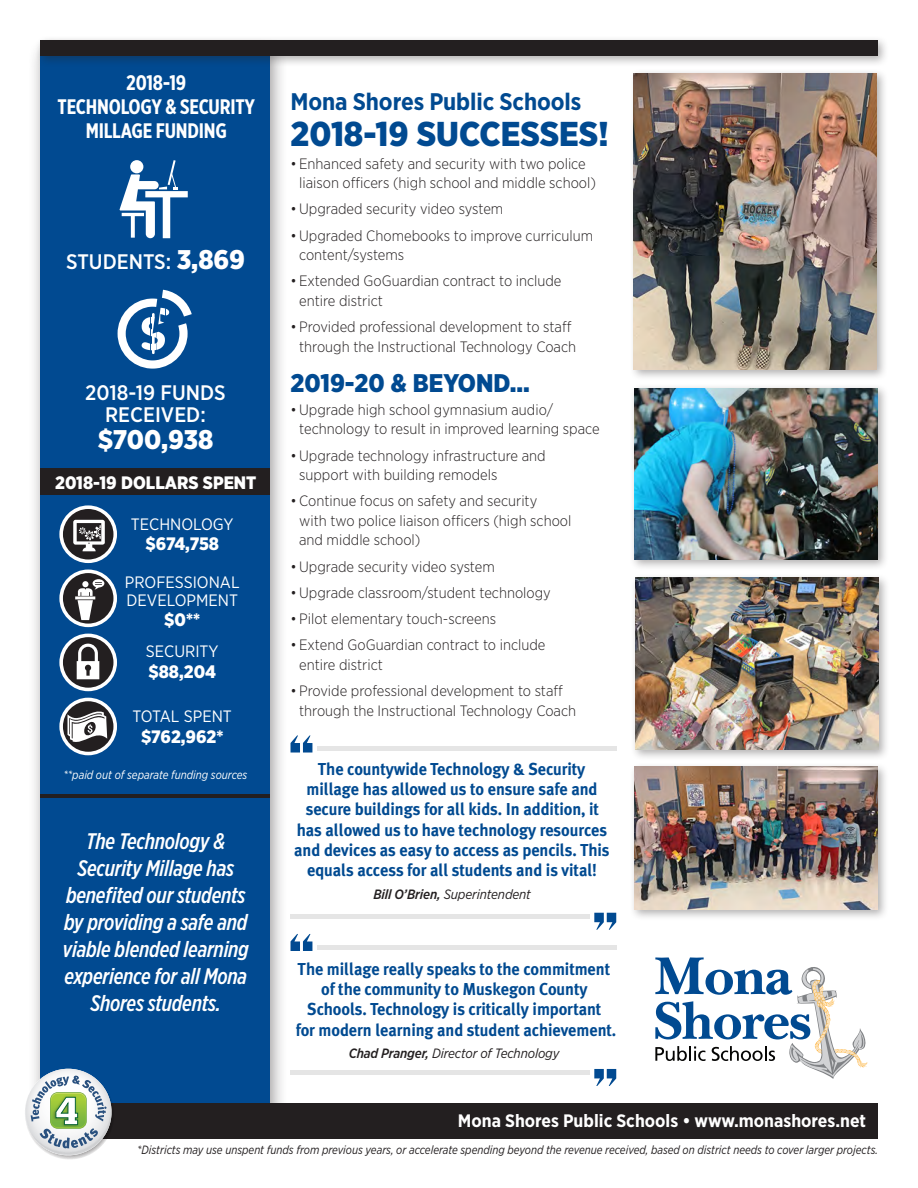
<style>
.page{position:relative;width:918px;height:1188px;background:#fff}
.page>*{position:absolute;margin:0;border:0;box-sizing:border-box;transform-origin:0 0}
.h3_Summary{font:900 34.5px "Gotham Narrow";color:#014a91}
.p_Students_funds{font:900 27px "Gotham Narrow";letter-spacing:-.01em;color:#fff}
.h3_Summary-2{font:900 25.5px "Gotham Narrow";color:#014a91}
.h3_Summary-3{font:700 24px "Gotham Narrow";letter-spacing:-.005em;color:#014a91}
.h4_School_Tag{font:italic 500 22.5px/27px "Gotham X Narrow";letter-spacing:-.01em;color:#fff;text-align:center}
.h1_general_title{font:700 21px/24px "Gotham X Narrow";letter-spacing:-.01em;color:#fff;text-align:center}
.p_Students_funds-2{font:500 21px/22.5px "Gotham Narrow";color:#fff;text-align:center}
.h5_Bottom_Tag_and_We{font:700 18px "Gotham Narrow";color:#fff}
.p_Dollars_Spent_Text{font:900 18px "Gotham Narrow";color:#fff}
.h2_Dollars_Spent{font:900 18px "Gotham Narrow";color:#fff}
.p_Quote{font:700 17.25px/20.2px "Meta Plus";letter-spacing:-.005em;color:#014a91;text-align:center;scale:.95 1}
.p_Dollars_Spent_Text-2{font:16.5px/18px "Gotham Narrow";color:#fff}
.t1{font:300 15px/19.5px "Gotham Narrow";color:#231f20}
.p_Quote_Name{font:italic 13.5px "Gotham Narrow";letter-spacing:-.01em;color:#231f20}
.p_Carry_over_Funds{font:italic 12px "Gotham Narrow";color:#231f20;scale:.94 1}
.p_Carry_over_Funds-2{font:italic 12px "Gotham Narrow";color:#fff;scale:.94 1}
.s1{font-weight:900;font-size:27px}
.s2{font-weight:500}
</style>
<div class="page">
<div style="left:28px;top:37px;width:260px;height:1097px;background:#231f20;opacity:.45"></div>
<div style="left:40px;top:52px;width:229px;height:1067px;background:#014a91"></div>
<svg style="left:61px;top:635px;width:54px;height:54px"></svg>
<div style="left:59px;top:634px;width:58px;height:57px;border:4px solid #fff;border-radius:50%"></div>
<svg style="left:77px;top:644px;width:22px;height:35px"></svg>
<svg style="left:120px;top:160px;width:68px;height:78px"></svg>
<svg style="left:61px;top:571px;width:54px;height:54px"></svg>
<div style="left:59px;top:570px;width:58px;height:57px;border:4px solid #fff;border-radius:50%"></div>
<svg style="left:75px;top:579px;width:29px;height:41px"></svg>
<svg style="left:61px;top:507px;width:54px;height:54px"></svg>
<div style="left:59px;top:505px;width:58px;height:58px;border:4px solid #fff;border-radius:50%"></div>
<svg style="left:73px;top:520px;width:32px;height:31px"></svg>
<svg style="left:118px;top:290px;width:74px;height:79px"></svg>
<svg style="left:61px;top:699px;width:54px;height:55px"></svg>
<div style="left:59px;top:698px;width:58px;height:57px;border:4px solid #fff;border-radius:50%"></div>
<svg style="left:68px;top:710px;width:39px;height:35px"></svg>
<div style="left:78px;top:1103px;width:800px;height:35px;background:#231f20"></div>
<svg style="left:25px;top:1067px;width:89px;height:92px"></svg>
<div style="left:35px;top:35px;width:854px;height:33px;background:#231f20;opacity:.35"></div>
<div style="left:40px;top:40px;width:838px;height:16px;background:#231f20"></div>
<div style="left:40px;top:469px;width:229px;height:26px;background:#231f20"></div>
<svg style="left:291px;top:735px;width:21px;height:18px"></svg>
<hr style="left:317px;top:747px;width:299px;height:4px;background:#e5e5e5">
<svg style="left:594px;top:913px;width:22px;height:17px"></svg>
<div style="left:291px;top:914px;width:299px;height:5px;background:#e5e5e5"></div>
<svg style="left:291px;top:934px;width:21px;height:17px"></svg>
<hr style="left:317px;top:945px;width:299px;height:4px;background:#e5e5e5">
<svg style="left:594px;top:1069px;width:22px;height:17px"></svg>
<div style="left:291px;top:1070px;width:299px;height:5px;background:#e5e5e5"></div>
<div style="left:629px;top:383px;width:260px;height:189px;background:#231f20;opacity:.35"></div>
<img style="left:634px;top:388px;width:244px;height:172px">
<div style="left:629px;top:68px;width:260px;height:313px;background:#231f20;opacity:.35"></div>
<img style="left:634px;top:73px;width:243px;height:296px">
<div style="left:629px;top:762px;width:260px;height:159px;background:#231f20;opacity:.35"></div>
<img style="left:634px;top:767px;width:244px;height:142px">
<div style="left:630px;top:573px;width:260px;height:188px;background:#231f20;opacity:.35"></div>
<img style="left:635px;top:578px;width:243px;height:172px">
<svg style="left:655px;top:957px;width:213px;height:122px"></svg>
<hr style="left:40px;top:795px;width:229px;height:3px;background:#231f20">
<h1 class="h1_general_title" style="left:58px;top:71px;width:199px">2018-19<br>TECHNOLOGY &amp; SECURITY<br>MILLAGE FUNDING</h1>
<p class="p_Students_funds-2" style="left:66px;top:250px;width:180px">STUDENTS: <span class="s1">3,869</span></p>
<p class="p_Students_funds-2" style="left:85px;top:381px;width:142px">2018-19 FUNDS<br>RECEIVED:</p>
<p class="p_Students_funds" style="left:98px;top:422px;width:117px">$700,938</p>
<h2 class="h2_Dollars_Spent" style="left:55px;top:471px;width:203px">2018-19 DOLLARS SPENT</h2>
<p class="p_Dollars_Spent_Text-2" style="left:131px;top:515px;width:104px">TECHNOLOGY</p>
<p class="p_Dollars_Spent_Text" style="left:145px;top:532px;width:75px">$674,758</p>
<p class="p_Dollars_Spent_Text-2" style="left:125px;top:573px;width:116px">PROFESSIONAL<br>DEVELOPMENT</p>
<p class="p_Dollars_Spent_Text" style="left:164px;top:608px;width:37px">$0**</p>
<p class="p_Dollars_Spent_Text-2" style="left:146px;top:642px;width:74px">SECURITY</p>
<p class="p_Dollars_Spent_Text" style="left:148px;top:660px;width:69px">$88,204</p>
<p class="p_Dollars_Spent_Text-2" style="left:133px;top:707px;width:101px">TOTAL SPENT</p>
<p class="p_Dollars_Spent_Text" style="left:141px;top:724px;width:84px">$762,962*</p>
<p class="p_Carry_over_Funds-2" style="left:64px;top:767px;width:197px">**paid out of separate funding sources</p>
<h4 class="h4_School_Tag" style="left:63px;top:827px;width:188px">The Technology &amp;<br>Security Millage has benefited our students by providing a safe and viable blended learning experience for all Mona<br>Shores students.</h4>
<h3 class="h3_Summary-3" style="left:291px;top:86px;width:292px">Mona Shores Public Schools</h3>
<h3 class="h3_Summary" style="left:291px;top:111px;width:320px">2018-19 SUCCESSES!</h3>
<p class="t1" style="left:299px;top:153px;width:298px;text-indent:-9px">• Enhanced safety and security with two police liaison officers (high school and middle school)</p>
<p class="t1" style="left:291px;top:199px;width:214px">• Upgraded security video system</p>
<p class="t1" style="left:299px;top:225px;width:296px;text-indent:-9px">• Upgraded Chomebooks to improve curriculum content/systems</p>
<p class="t1" style="left:299px;top:271px;width:264px;text-indent:-9px">• Extended GoGuardian contract to include entire district</p>
<p class="t1" style="left:291px;top:317px;width:287px;text-align:center">• Provided professional development to staff through the Instructional Technology Coach</p>
<h3 class="h3_Summary-2" style="left:291px;top:366px;width:241px">2019-20 &amp; BEYOND...</h3>
<p class="t1" style="left:299px;top:399px;width:302px;text-indent:-9px">• Upgrade high school gymnasium audio/ technology to result in improved learning space</p>
<p class="t1" style="left:299px;top:445px;width:248px;text-indent:-9px">• Upgrade technology infrastructure and support with building remodels</p>
<p class="t1" style="left:299px;top:491px;width:274px;text-indent:-9px">• Continue focus on safety and security<br>with two police liaison officers (high school and middle school)</p>
<p class="t1" style="left:291px;top:556px;width:206px">• Upgrade security video system</p>
<p class="t1" style="left:291px;top:582px;width:262px">• Upgrade classroom/student technology</p>
<p class="t1" style="left:291px;top:609px;width:207px">• Pilot elementary touch-screens</p>
<p class="t1" style="left:299px;top:635px;width:248px;text-indent:-9px">• Extend GoGuardian contract to include entire district</p>
<p class="t1" style="left:299px;top:681px;width:279px;text-indent:-9px">• Provide professional development to staff through the Instructional Technology Coach</p>
<p class="p_Quote" style="left:294px;top:759px;width:333px">The countywide Technology &amp; Security millage has allowed us to ensure safe and secure buildings for all kids. In addition, it has allowed us to have technology resources and devices as easy to access as pencils. This equals access for all students and is vital!</p>
<p class="p_Quote_Name" style="left:373px;top:886px;width:159px"><span class="s2">Bill O’Brien,</span> Superintendent</p>
<p class="p_Quote" style="left:296px;top:959px;width:339px">The millage really speaks to the commitment of the community to Muskegon County Schools. Technology is critically important<br>for modern learning and student achievement.</p>
<p class="p_Quote_Name" style="left:349px;top:1045px;width:212px"><span class="s2">Chad Pranger,</span> Director of Technology</p>
<h5 class="h5_Bottom_Tag_and_We" style="left:458px;top:1110px;width:410px">Mona Shores Public Schools • www.monashores.net</h5>
<p class="p_Carry_over_Funds" style="left:137px;top:1143px;width:790px">*Districts may use unspent funds from previous years, or accelerate spending beyond the revenue received, based on district needs to cover larger projects.</p>
</div>
